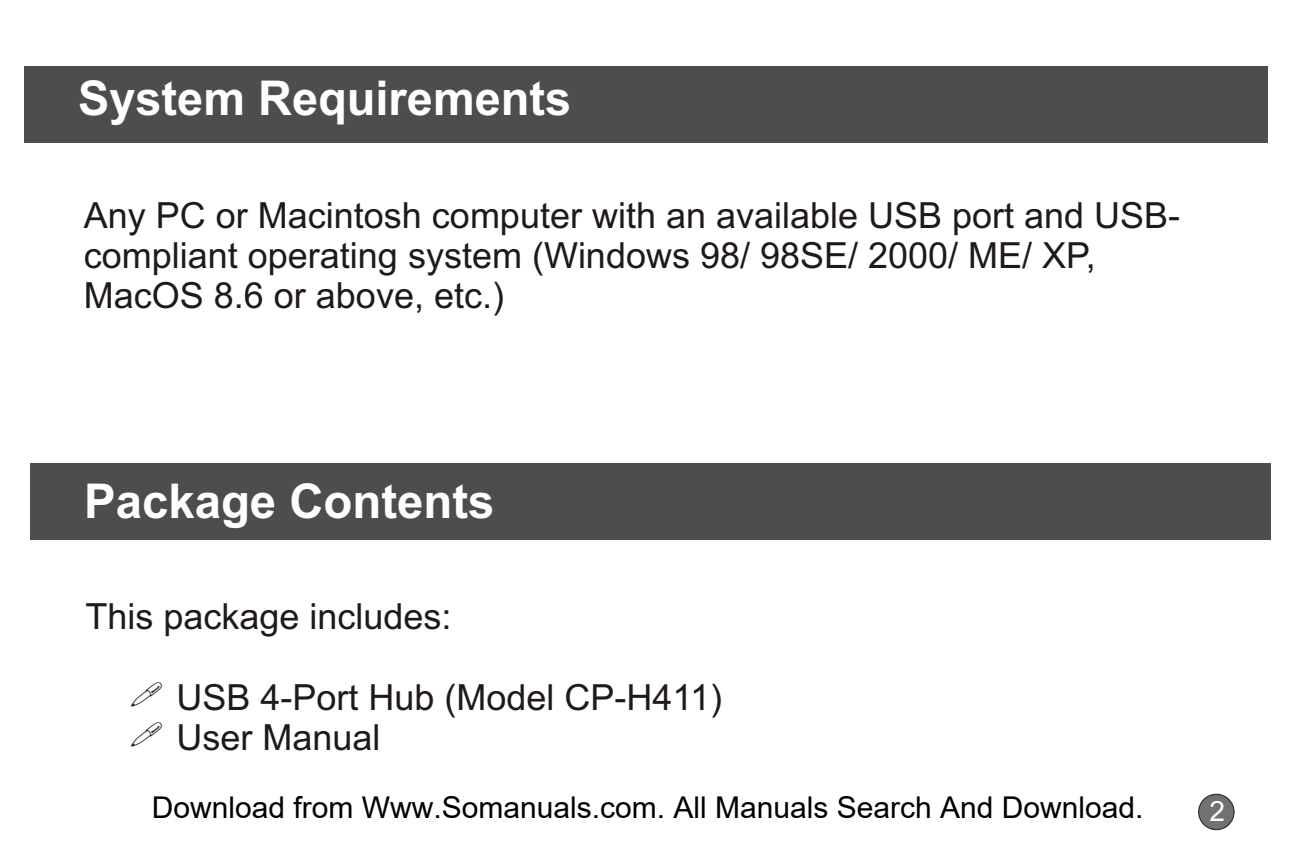
<style>
.page{position:relative;width:1296px;height:864px;background:#fff}
.page>*{position:absolute;margin:0;border:0;box-sizing:border-box;transform-origin:0 0}
.t1{font:700 48px "Arial";color:#fff}
.t2{font:36px/40.4px "Arial";color:#1f1a17}
.t3{font:30px "Arial";color:#000}
.t4{font:28px "Arial";color:#fff}
</style>
<div class="page">
<div style="left:24px;top:66px;width:1244px;height:76px;background:#4d4d4d"></div>
<div style="left:1198px;top:794px;width:37px;height:36px;background:#737070;border:1px solid #1f1a17;border-radius:50%"></div>
<div style="left:30px;top:464px;width:1241px;height:76px;background:#4d4d4d"></div>
<h1 class="t1" style="left:78px;top:80px;width:495px">System Requirements</h1>
<p class="t2" style="left:84px;top:198px;width:1098px">Any PC or Macintosh computer with an available USB port and USB&shy;compliant operating system (Windows 98/ 98SE/ 2000/ ME/ XP,<br>MacOS 8.6 or above, etc.)</p>
<h1 class="t1" style="left:84px;top:483px;width:412px">Package Contents</h1>
<p class="t2" style="left:85px;top:600px;width:368px">This package includes:</p>
<p class="t2" style="left:177px;top:680px;width:547px">USB 4-Port Hub (Model CP-H411)<br>User Manual</p>
<p class="t3" style="left:152px;top:791px;width:993px">Download from Www.Somanuals.com. All Manuals Search And Download.</p>
<p class="t4" style="left:1209px;top:801px;width:17px">2</p>
</div>
